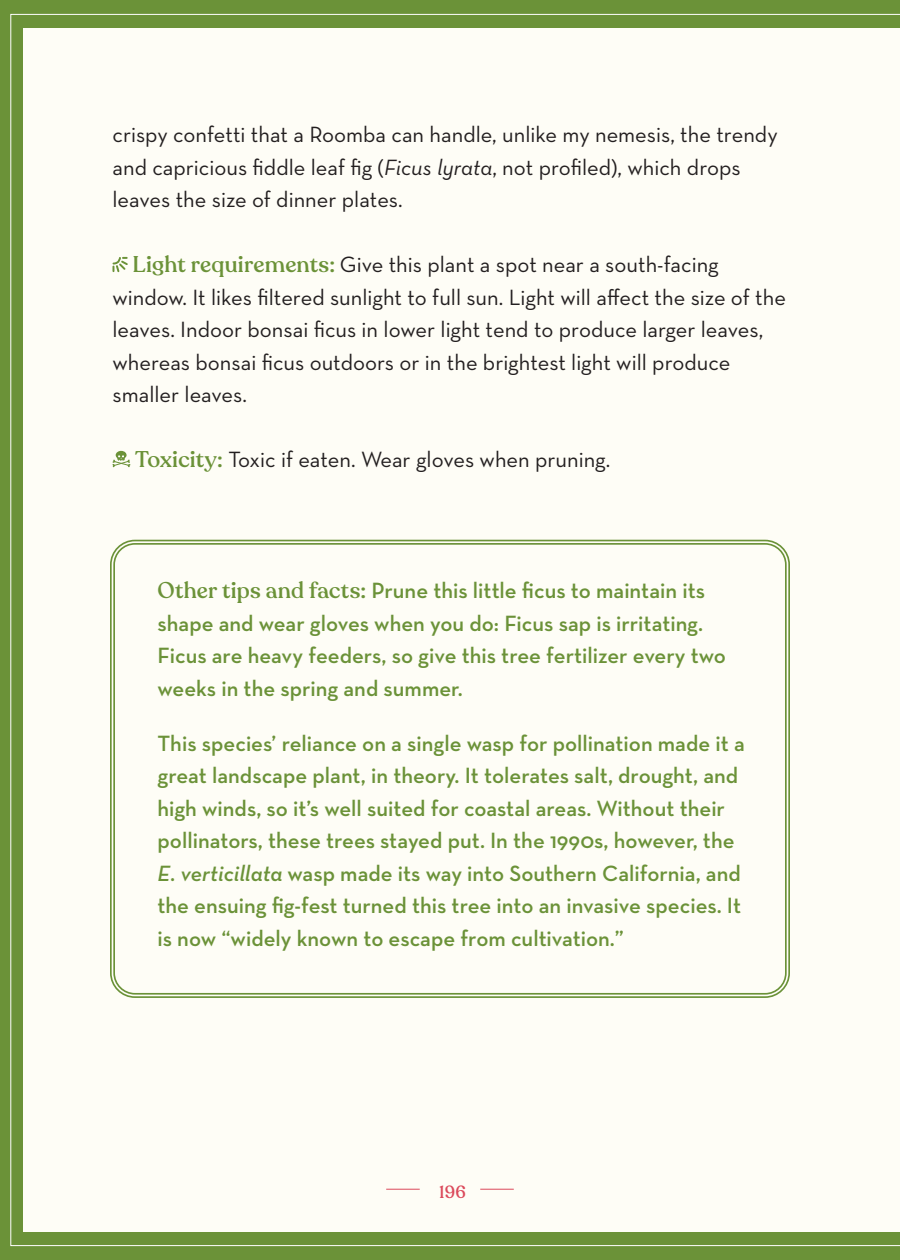
<style>
.page{position:relative;width:900px;height:1260px;background:#fff}
.page>*{position:absolute;margin:0;border:0;box-sizing:border-box;transform-origin:0 0}
.other_tips_green{font:600 22.5px/32.5px "Neutra Text";color:#6b9238}
.running_txt_black{font:22.5px/32.5px "Neutra Text";color:#231f20}
.t1{font:500 17.5px "Recoleta";color:#db495b}
.s1{font-style:italic}
.s2{font-family:"Recoleta";font-weight:500;color:#6b9238}
.s3{font-family:"Recoleta";font-weight:500}
</style>
<div class="page">
<div style="left:0;top:0;width:900px;height:28px;background:#6b9238"></div>
<div style="left:0;top:1232px;width:900px;height:28px;background:#6b9238"></div>
<div style="left:0;top:0;width:22px;height:1260px;background:#6b9238"></div>
<div style="left:10px;top:14px;width:890px;height:1232px;background:#fefdf6"></div>
<hr style="left:386px;top:1189px;width:34px;height:1px;background:#db495b">
<hr style="left:480px;top:1189px;width:34px;height:1px;background:#db495b">
<div style="left:110px;top:540px;width:680px;height:458px;border:2px solid #6b9238;border-radius:24px"></div>
<div style="left:113px;top:543px;width:674px;height:452px;border:2px solid #6b9238;border-radius:21px"></div>
<svg style="left:112px;top:256px;width:17px;height:18px"></svg>
<svg style="left:112px;top:451px;width:18px;height:16px"></svg>
<p class="running_txt_black" style="left:112px;top:118px;width:667px">crispy confetti that a Roomba can handle, unlike my nemesis, the trendy and capricious fiddle leaf fig (<span class="s1">Ficus lyrata</span>, not profiled), which drops leaves the size of dinner plates.</p>
<p class="running_txt_black" style="left:112px;top:248px;width:675px;text-indent:20px"><span class="s2">Light requirements:</span> Give this plant a spot near a south-facing window. It likes filtered sunlight to full sun. Light will affect the size of the leaves. Indoor bonsai ficus in lower light tend to produce larger leaves, whereas bonsai ficus outdoors or in the brightest light will produce smaller leaves.</p>
<p class="running_txt_black" style="left:135px;top:443px;width:477px"><span class="s2">Toxicity:</span> Toxic if eaten. Wear gloves when pruning.</p>
<p class="other_tips_green" style="left:158px;top:574px;width:570px"><span class="s3">Other tips and facts:</span> Prune this little ficus to maintain its shape and wear gloves when you do: Ficus sap is irritating.<br>Ficus are heavy feeders, so give this tree fertilizer every two weeks in the spring and summer.</p>
<p class="other_tips_green" style="left:158px;top:727px;width:589px">This species’ reliance on a single wasp for pollination made it a great landscape plant, in theory. It tolerates salt, drought, and high winds, so it’s well suited for coastal areas. Without their pollinators, these trees stayed put. In the 1990s, however, the <span class="s1">E. verticillata</span> wasp made its way into Southern California, and the ensuing fig-fest turned this tree into an invasive species. It is now “widely known to escape from cultivation.”</p>
<p class="t1" style="left:439px;top:1181px;width:28px">196</p>
</div>
